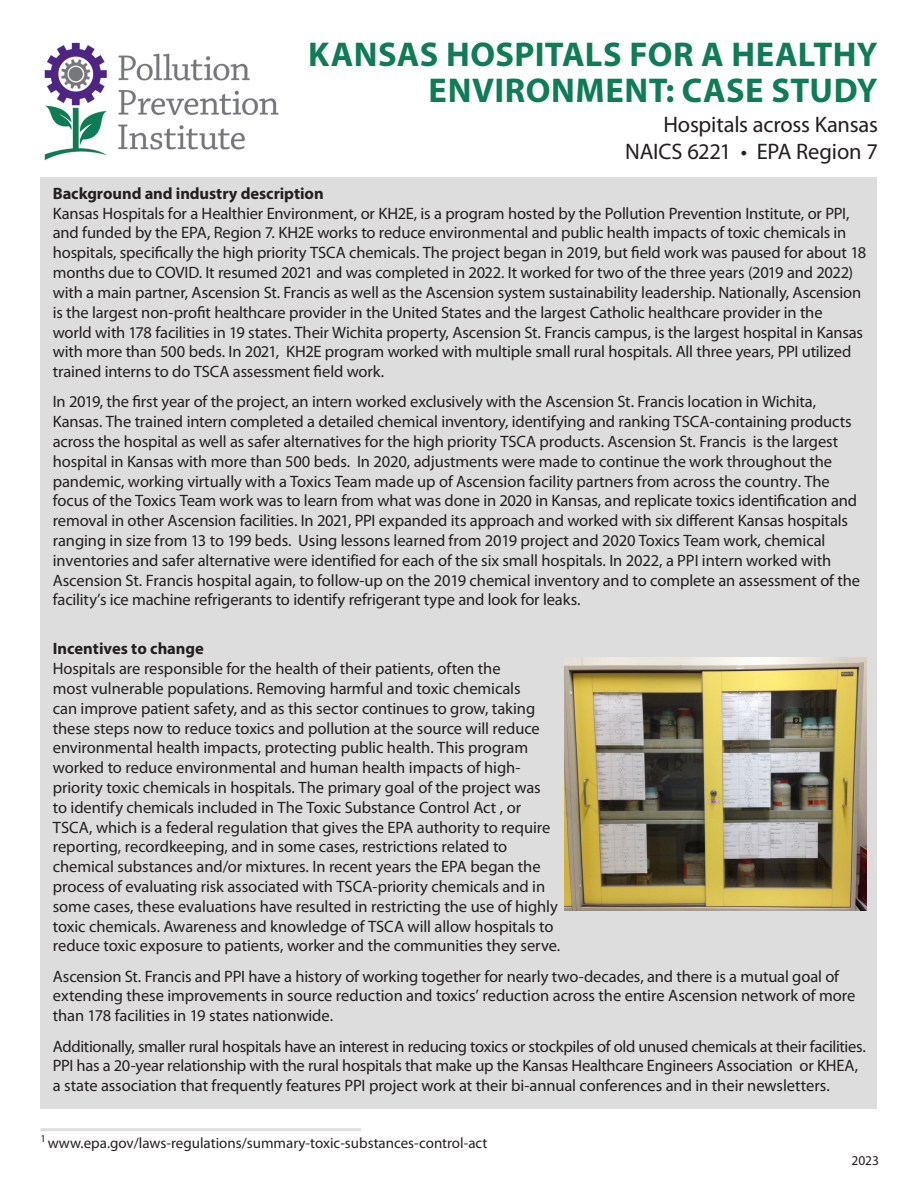
<style>
.page{position:relative;width:918px;height:1188px;background:#fff}
.page>*{position:absolute;margin:0;border:0;box-sizing:border-box;transform-origin:0 0}
.t1{font:700 34.5px/36px "Myriad Pro";letter-spacing:.015em;color:#0f7c56;text-align:right}
.t2{font:22.5px "Myriad Pro";letter-spacing:-.01em;color:#231f20}
.t3{font:16.5px/19.8px "Myriad Pro";letter-spacing:-.005em;color:#231f20}
.t4{font:700 16.5px "Myriad Pro";color:#231f20}
.t5{font:15px "Myriad Pro";color:#231f20}
.t6{font:13.5px "Myriad Pro";color:#231f20}
.s1{font-weight:700}
</style>
<div class="page">
<div style="left:40px;top:177px;width:838px;height:932px;background:#ddddde"></div>
<img style="left:44px;top:42px;width:235px;height:119px">
<img style="left:565px;top:658px;width:301px;height:252px">
<hr style="left:40px;top:1128px;width:321px;height:3px;background:#76787b">
<p class="t1" style="left:308px;top:35px;width:571px">KANSAS HOSPITALS FOR A HEALTHY<br>ENVIRONMENT: CASE STUDY</p>
<p class="t2" style="left:663px;top:111px;width:216px">Hospitals across Kansas</p>
<p class="t2" style="left:625px;top:138px;width:254px">NAICS 6221 • EPA Region 7</p>
<p class="t3" style="left:53px;top:183px;width:815px"><span class="s1">Background and industry description<br></span>Kansas Hospitals for a Healthier Environment, or KH2E, is a program hosted by the Pollution Prevention Institute, or PPI, and funded by the EPA, Region 7. KH2E works to reduce environmental and public health impacts of toxic chemicals in hospitals, specifically the high priority TSCA chemicals. The project began in 2019, but field work was paused for about 18 months due to COVID. It resumed 2021 and was completed in 2022. It worked for two of the three years (2019 and 2022) with a main partner, Ascension St. Francis as well as the Ascension system sustainability leadership. Nationally, Ascension is the largest non-profit healthcare provider in the United States and the largest Catholic healthcare provider in the<br>world with 178 facilities in 19 states. Their Wichita property, Ascension St. Francis campus, is the largest hospital in Kansas with more than 500 beds. In 2021, KH2E program worked with multiple small rural hospitals. All three years, PPI utilized trained interns to do TSCA assessment field work.</p>
<p class="t3" style="left:53px;top:392px;width:809px">In 2019, the first year of the project, an intern worked exclusively with the Ascension St. Francis location in Wichita, Kansas. The trained intern completed a detailed chemical inventory, identifying and ranking TSCA-containing products across the hospital as well as safer alternatives for the high priority TSCA products. Ascension St. Francis is the largest hospital in Kansas with more than 500 beds. In 2020, adjustments were made to continue the work throughout the pandemic, working virtually with a Toxics Team made up of Ascension facility partners from across the country. The focus of the Toxics Team work was to learn from what was done in 2020 in Kansas, and replicate toxics identification and removal in other Ascension facilities. In 2021, PPI expanded its approach and worked with six different Kansas hospitals ranging in size from 13 to 199 beds. Using lessons learned from 2019 project and 2020 Toxics Team work, chemical inventories and safer alternative were identified for each of the six small hospitals. In 2022, a PPI intern worked with Ascension St. Francis hospital again, to follow-up on the 2019 chemical inventory and to complete an assessment of the facility’s ice machine refrigerants to identify refrigerant type and look for leaks.</p>
<p class="t4" style="left:53px;top:638px;width:153px">Incentives to change</p>
<p class="t3" style="left:53px;top:658px;width:509px">Hospitals are responsible for the health of their patients, often the<br>most vulnerable populations. Removing harmful and toxic chemicals<br>can improve patient safety, and as this sector continues to grow, taking these steps now to reduce toxics and pollution at the source will reduce environmental health impacts, protecting public health. This program worked to reduce environmental and human health impacts of high&shy;priority toxic chemicals in hospitals. The primary goal of the project was<br>to identify chemicals included in The Toxic Substance Control Act , or TSCA, which is a federal regulation that gives the EPA authority to require reporting, recordkeeping, and in some cases, restrictions related to chemical substances and/or mixtures. In recent years the EPA began the process of evaluating risk associated with TSCA-priority chemicals and in some cases, these evaluations have resulted in restricting the use of highly toxic chemicals. Awareness and knowledge of TSCA will allow hospitals to reduce toxic exposure to patients, worker and the communities they serve.</p>
<p class="t3" style="left:53px;top:966px;width:804px">Ascension St. Francis and PPI have a history of working together for nearly two-decades, and there is a mutual goal of extending these improvements in source reduction and toxics’ reduction across the entire Ascension network of more than 178 facilities in 19 states nationwide.</p>
<p class="t3" style="left:53px;top:1036px;width:815px">Additionally, smaller rural hospitals have an interest in reducing toxics or stockpiles of old unused chemicals at their facilities.<br>PPI has a 20-year relationship with the rural hospitals that make up the Kansas Healthcare Engineers Association or KHEA, a state association that frequently features PPI project work at their bi-annual conferences and in their newsletters.</p>
<p class="t5" style="left:40px;top:1134px;width:448px"><sup>1</sup> www.epa.gov/laws-regulations/summary-toxic-substances-control-act</p>
<p class="t6" style="left:851px;top:1152px;width:29px">2023</p>
</div>
